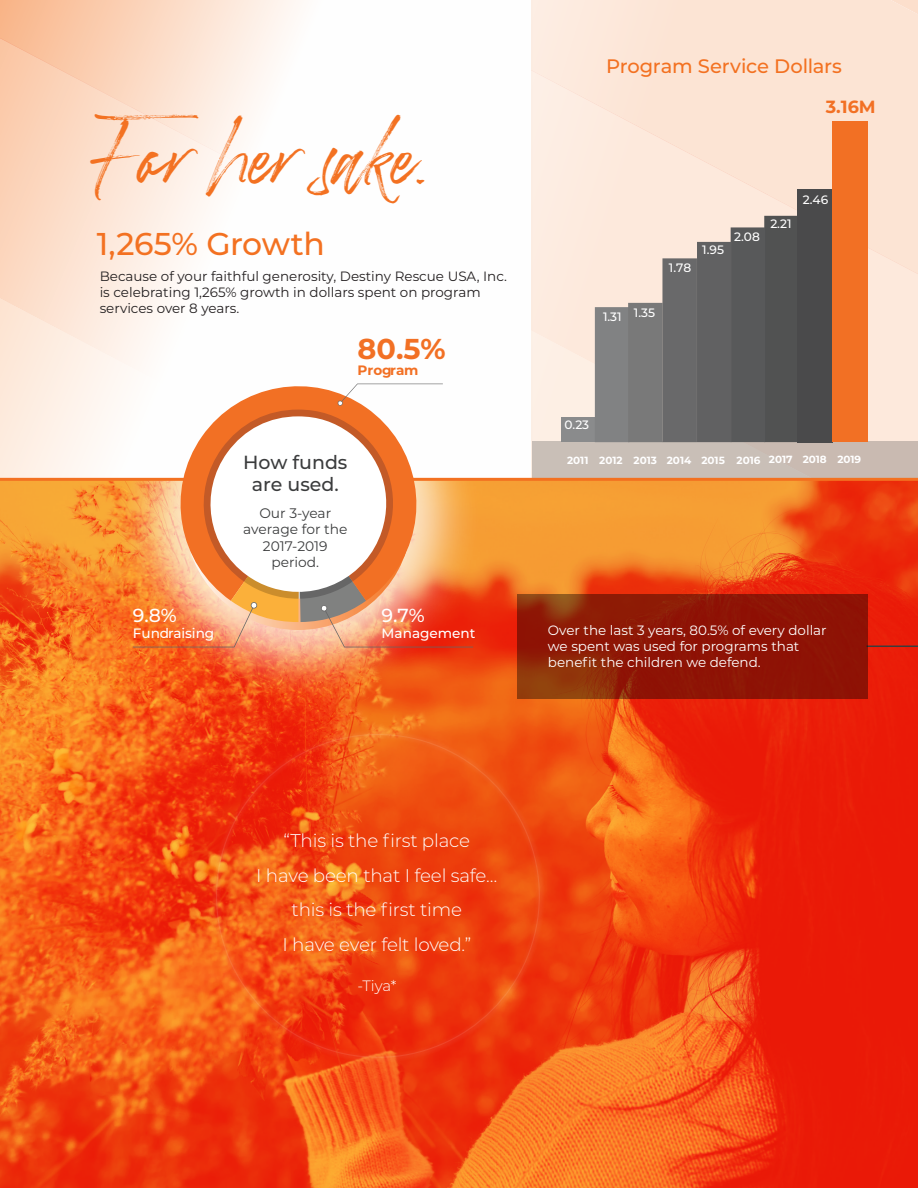
<style>
.page{position:relative;width:918px;height:1188px;background:#fff}
.page>*{position:absolute;margin:0;border:0;box-sizing:border-box;transform-origin:0 0}
.t1{font:43.5px "Betterworks";letter-spacing:-.03em;color:#f37121}
.t2{font:500 31.5px "Montserrat";letter-spacing:-.015em;color:#f37121}
.t3{font:700 28.8px "Montserrat";color:#f27024}
.t4{font:500 19.5px "Montserrat";letter-spacing:-.015em;color:#f37121}
.t5{font:500 18.9px/22.8px "Montserrat";color:#3b3c3d;text-align:center}
.t6{font:500 18.9px "Montserrat";color:#fff}
.t7{font:300 18.3px/34.5px "Montserrat";letter-spacing:-.01em;color:#fff;text-align:center}
.t8{font:700 17.7px "Montserrat";color:#f27024}
.t9{font:300 15px "Montserrat";color:#fff}
.t10{font:13.8px/16.5px "Montserrat";color:#3b3c3d;text-align:center}
.t11{font:500 13.65px "Montserrat";color:#fff}
.t12{font:700 13.65px "Montserrat";color:#f27024}
.t13{font:13.5px/16.2px "Montserrat";color:#231f20}
.t14{font:13.5px/16.2px "Montserrat";color:#fff}
.t15{font:500 12.15px "Montserrat";color:#fff}
.t16{font:700 10.35px "Montserrat";color:#fff}
</style>
<div class="page">
<svg style="left:0;top:0;width:531px;height:478px"></svg>
<img style="left:0;top:481px;width:918px;height:707px">
<div style="left:115px;top:333px;width:367px;height:367px;background:#fff;opacity:.75"></div>
<svg style="left:531px;top:0;width:387px;height:455px;background:#fce6d8"></svg>
<div style="left:532px;top:442px;width:386px;height:36px;background:#c9bfb7"></div>
<div style="left:561px;top:417px;width:34px;height:25px;background:#8a8b8c"></div>
<svg style="left:595px;top:216px;width:203px;height:226px;background:#817e7c"></svg>
<div style="left:798px;top:189px;width:35px;height:253px;background:#4a4a4b"></div>
<div style="left:832px;top:121px;width:35px;height:321px;background:#f27024"></div>
<hr style="left:0;top:478px;width:918px;height:3px;background:#f37121">
<hr style="left:867px;top:646px;width:51px;height:1px;background:#3b3c3d">
<svg style="left:517px;top:594px;width:350px;height:104px;background:#8e1906"></svg>
<svg style="left:165px;top:370px;width:267px;height:14px"></svg>
<svg style="left:133px;top:384px;width:340px;height:263px"></svg>
<div style="left:210px;top:728px;width:336px;height:336px;background:#fff;opacity:.75"></div>
<h1 class="t1" style="left:94px;top:140px;width:340px">For her sake.</h1>
<h2 class="t2" style="left:97px;top:222px;width:230px">1,265% Growth</h2>
<p class="t13" style="left:100px;top:267px;width:409px">Because of your faithful generosity, Destiny Rescue USA, Inc. is celebrating 1,265% growth in dollars spent on program services over 8 years.</p>
<h3 class="t6" style="left:133px;top:602px;width:46px">9.8%</h3>
<p class="t11" style="left:133px;top:623px;width:83px">Fundraising</p>
<h3 class="t3" style="left:358px;top:329px;width:90px">80.5%</h3>
<p class="t12" style="left:358px;top:360px;width:62px">Program</p>
<h3 class="t5" style="left:243px;top:450px;width:106px">How funds are used.</h3>
<p class="t10" style="left:243px;top:504px;width:106px">Our 3-year average for the<br>2017-2019 period.</p>
<h3 class="t6" style="left:382px;top:602px;width:45px">9.7%</h3>
<p class="t11" style="left:382px;top:623px;width:95px">Management</p>
<h3 class="t4" style="left:606px;top:52px;width:237px">Program Service Dollars</h3>
<h3 class="t8" style="left:826px;top:94px;width:52px">3.16M</h3>
<p class="t15" style="left:669px;top:259px;width:24px">1.78</p>
<p class="t15" style="left:702px;top:241px;width:23px">1.95</p>
<p class="t15" style="left:734px;top:228px;width:27px">2.08</p>
<p class="t15" style="left:770px;top:216px;width:23px">2.21</p>
<p class="t15" style="left:803px;top:191px;width:27px">2.46</p>
<p class="t15" style="left:603px;top:308px;width:20px">1.31</p>
<p class="t15" style="left:634px;top:304px;width:23px">1.35</p>
<p class="t15" style="left:564px;top:416px;width:26px">0.23</p>
<p class="t16" style="left:567px;top:453px;width:296px">2011 2012 2013 2014 2015 2016 2017 2018 2019</p>
<p class="t14" style="left:548px;top:621px;width:280px">Over the last 3 years, 80.5% of every dollar we spent was used for programs that benefit the children we defend.</p>
<h3 class="t7" style="left:256px;top:823px;width:243px">“This is the first place<br>I have been that I feel safe… this is the first time<br>I have ever felt loved.”</h3>
<p class="t9" style="left:357px;top:976px;width:41px">-Tiya*</p>
</div>
